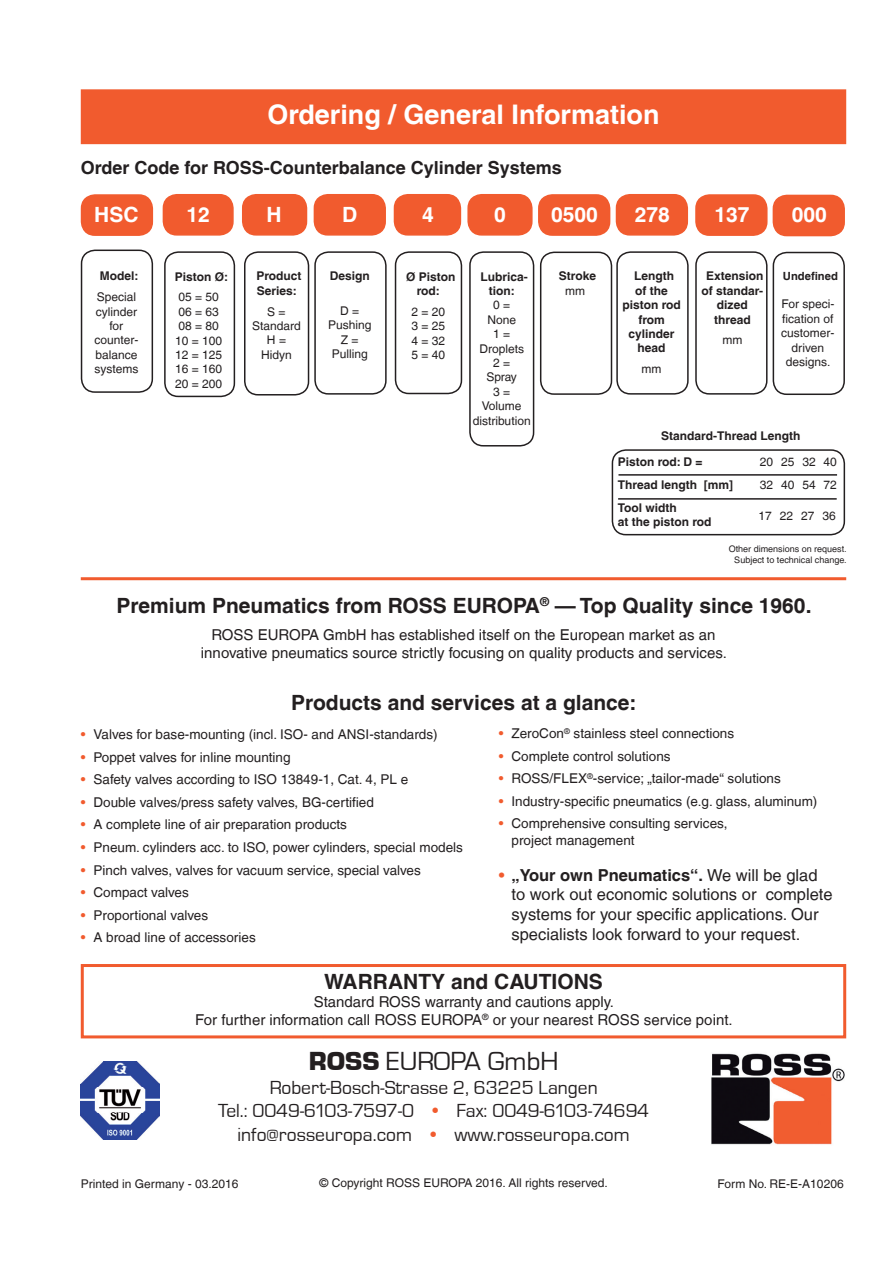
<style>
.page{position:relative;width:893px;height:1263px;background:#fff}
.page>*{position:absolute;margin:0;border:0;box-sizing:border-box;transform-origin:0 0}
.t1{font:700 27px "Helvetica LT";color:#fff}
.t2{font:27px "Eurostile T";color:#231f20}
.t3{font:700 21px "Helvetica LT";color:#231f20}
.t4{font:700 21px "Helvetica LT";color:#fff}
.t5{font:19.5px/23.4px "Eurostile T";color:#231f20;text-align:center}
.t6{font:700 18px "Helvetica LT";color:#231f20}
.t7{font:16.5px/19.8px "Helvetica LT";color:#231f20}
.t8{font:15px/18px "Helvetica LT";color:#231f20;text-align:center}
.t9{font:13.5px/16.2px "Helvetica LT";color:#231f20}
.t10{font:13.5px "Eurostile T";color:#231f20}
.t11{font:12px/14.4px "Helvetica LT";color:#231f20;text-align:center}
.t12{font:700 12px/14.4px "Helvetica LT";color:#231f20;text-align:center}
.t13{font:700 11.25px "Helvetica LT";color:#231f20}
.t14{font:9px/10.8px "Helvetica LT";color:#231f20;text-align:right}
.s1{color:#f15b2e}
.s2{font-weight:700}
.s3{font-family:"Eurostile T Blac"}
</style>
<div class="page">
<div style="left:81px;top:964px;width:765px;height:74px;border:3px solid #f15b2e"></div>
<div style="left:612px;top:449px;width:233px;height:86px;border:2px solid #231f20;border-radius:14px"></div>
<div style="left:81px;top:89px;width:765px;height:55px;background:#f15b2e;border:3px solid #f15b2e"></div>
<img style="left:711px;top:1053px;width:134px;height:92px">
<div style="left:82px;top:195px;width:70px;height:40px;background:#f15b2e;border-radius:14px"></div>
<div style="left:81px;top:194px;width:72px;height:42px;border:2px solid #f15b2e;border-radius:14px"></div>
<div style="left:81px;top:250px;width:72px;height:143px;border:2px solid #231f20;border-radius:14px"></div>
<div style="left:163px;top:195px;width:70px;height:40px;background:#f15b2e;border-radius:14px"></div>
<div style="left:163px;top:194px;width:71px;height:42px;border:2px solid #f15b2e;border-radius:14px"></div>
<div style="left:243px;top:195px;width:63px;height:40px;background:#f15b2e;border-radius:13px"></div>
<div style="left:242px;top:194px;width:65px;height:42px;border:2px solid #f15b2e;border-radius:13px"></div>
<div style="left:314px;top:195px;width:71px;height:40px;background:#f15b2e;border-radius:14px"></div>
<div style="left:314px;top:194px;width:72px;height:42px;border:2px solid #f15b2e;border-radius:14px"></div>
<div style="left:394px;top:195px;width:66px;height:40px;background:#f15b2e;border-radius:14px"></div>
<div style="left:394px;top:194px;width:67px;height:42px;border:2px solid #f15b2e;border-radius:14px"></div>
<div style="left:468px;top:195px;width:64px;height:40px;background:#f15b2e;border-radius:14px"></div>
<div style="left:467px;top:194px;width:66px;height:42px;border:2px solid #f15b2e;border-radius:14px"></div>
<div style="left:539px;top:195px;width:71px;height:40px;background:#f15b2e;border-radius:14px"></div>
<div style="left:538px;top:194px;width:72px;height:42px;border:2px solid #f15b2e;border-radius:14px"></div>
<div style="left:616px;top:195px;width:71px;height:40px;background:#f15b2e;border-radius:14px"></div>
<div style="left:616px;top:194px;width:72px;height:42px;border:2px solid #f15b2e;border-radius:14px"></div>
<div style="left:696px;top:195px;width:71px;height:40px;background:#f15b2e;border-radius:14px"></div>
<div style="left:695px;top:194px;width:72px;height:42px;border:2px solid #f15b2e;border-radius:14px"></div>
<div style="left:695px;top:251px;width:72px;height:144px;border:2px solid #231f20;border-radius:14px"></div>
<div style="left:616px;top:251px;width:73px;height:144px;border:2px solid #231f20;border-radius:14px"></div>
<div style="left:540px;top:252px;width:72px;height:143px;border:2px solid #231f20;border-radius:14px"></div>
<div style="left:469px;top:251px;width:65px;height:195px;border:2px solid #231f20;border-radius:14px"></div>
<div style="left:395px;top:251px;width:67px;height:143px;border:2px solid #231f20;border-radius:14px"></div>
<div style="left:773px;top:195px;width:71px;height:41px;background:#f15b2e;border-radius:14px"></div>
<div style="left:773px;top:195px;width:72px;height:41px;border:2px solid #f15b2e;border-radius:14px"></div>
<div style="left:773px;top:252px;width:72px;height:143px;border:2px solid #231f20;border-radius:14px"></div>
<div style="left:314px;top:251px;width:73px;height:144px;border:2px solid #231f20;border-radius:14px"></div>
<div style="left:244px;top:251px;width:65px;height:144px;border:2px solid #231f20;border-radius:13px"></div>
<div style="left:164px;top:251px;width:71px;height:146px;border:2px solid #231f20;border-radius:14px"></div>
<hr style="left:81px;top:577px;width:765px;height:3px;background:#f15b2e">
<img style="left:81px;top:1061px;width:79px;height:79px">
<hr style="left:618px;top:474px;width:219px;height:2px;background:#231f20">
<hr style="left:618px;top:498px;width:219px;height:2px;background:#231f20">
<h1 class="t1" style="left:267px;top:98px;width:394px">Ordering / General Information</h1>
<h3 class="t6" style="left:81px;top:156px;width:483px">Order Code for ROSS-Counterbalance Cylinder Systems</h3>
<h2 class="t4" style="left:94px;top:202px;width:46px">HSC</h2>
<p class="t12" style="left:100px;top:269px;width:40px">Model:</p>
<p class="t11" style="left:94px;top:290px;width:46px">Special cylinder for counter&shy;balance systems</p>
<h2 class="t4" style="left:187px;top:201px;width:25px">12</h2>
<p class="t12" style="left:175px;top:269px;width:55px">Piston Ø:</p>
<p class="t11" style="left:175px;top:290px;width:49px;text-align:left">05 = 50<br>06 = 63<br>08 = 80<br>10 = 100<br>12 = 125<br>16 = 160<br>20 = 200</p>
<h2 class="t4" style="left:267px;top:201px;width:17px">H</h2>
<p class="t12" style="left:256px;top:269px;width:47px;text-align:left">Product<br>Series:</p>
<p class="t11" style="left:252px;top:304px;width:50px">S =<br>Standard<br>H =<br>Hidyn</p>
<h2 class="t4" style="left:342px;top:202px;width:17px">D</h2>
<h2 class="t4" style="left:792px;top:202px;width:37px">000</h2>
<h2 class="t4" style="left:714px;top:202px;width:37px">137</h2>
<h2 class="t4" style="left:422px;top:202px;width:13px">4</h2>
<h2 class="t4" style="left:494px;top:202px;width:13px">0</h2>
<h2 class="t4" style="left:635px;top:202px;width:37px">278</h2>
<h2 class="t4" style="left:551px;top:202px;width:48px">0500</h2>
<p class="t12" style="left:330px;top:268px;width:42px">Design</p>
<p class="t11" style="left:328px;top:304px;width:45px">D =<br>Pushing<br>Z =<br>Pulling</p>
<p class="t12" style="left:406px;top:269px;width:51px">Ø Piston rod:</p>
<p class="t11" style="left:411px;top:304px;width:35px;text-align:justify">2 = 20<br>3 = 25<br>4 = 32<br>5 = 40</p>
<p class="t12" style="left:480px;top:269px;width:49px">Lubrica&shy;tion:</p>
<p class="t11" style="left:473px;top:298px;width:59px">0 =<br>None<br>1 =<br>Droplets<br>2 =<br>Spray<br>3 =<br>Volume distribution</p>
<p class="t12" style="left:559px;top:269px;width:39px">Stroke</p>
<p class="t11" style="left:565px;top:283px;width:21px">mm</p>
<p class="t12" style="left:622px;top:269px;width:60px">Length<br>of the piston rod from cylinder head</p>
<p class="t11" style="left:642px;top:362px;width:21px">mm</p>
<p class="t12" style="left:701px;top:269px;width:64px">Extension of standar&shy;dized thread</p>
<p class="t11" style="left:722px;top:333px;width:21px">mm</p>
<p class="t13" style="left:783px;top:270px;width:57px">Undefined</p>
<p class="t11" style="left:781px;top:297px;width:55px">For speci&shy;fication of customer&shy;driven designs.</p>
<p class="t12" style="left:661px;top:428px;width:141px">Standard-Thread Length</p>
<p class="t12" style="left:618px;top:454px;width:86px">Piston rod: D =</p>
<p class="t11" style="left:760px;top:455px;width:79px">20 25 32 40</p>
<p class="t12" style="left:618px;top:477px;width:117px">Thread length [mm]</p>
<p class="t11" style="left:760px;top:477px;width:79px">32 40 54 72</p>
<p class="t12" style="left:618px;top:500px;width:95px;text-align:left">Tool width<br>at the piston rod</p>
<p class="t11" style="left:758px;top:509px;width:79px">17 22 27 36</p>
<p class="t14" style="left:729px;top:543px;width:120px">Other dimensions on request.<br>Subject to technical change.</p>
<h2 class="t3" style="left:116px;top:593px;width:697px">Premium Pneumatics from ROSS EUROPA<sup>®</sup> — Top Quality since 1960.</h2>
<p class="t8" style="left:201px;top:625px;width:527px">ROSS EUROPA GmbH has established itself on the European market as an innovative pneumatics source strictly focusing on quality products and services.</p>
<h2 class="t3" style="left:291px;top:689px;width:347px">Products and services at a glance:</h2>
<p class="t9" style="left:81px;top:726px;width:358px"><span class="s1">•</span> Valves for base-mounting (incl. ISO- and ANSI-standards)</p>
<p class="t9" style="left:81px;top:749px;width:211px"><span class="s1">•</span> Poppet valves for inline mounting</p>
<p class="t9" style="left:81px;top:771px;width:329px"><span class="s1">•</span> Safety valves according to ISO 13849-1, Cat. 4, PL e</p>
<p class="t9" style="left:81px;top:794px;width:295px"><span class="s1">•</span> Double valves/press safety valves, BG-certified</p>
<p class="t9" style="left:81px;top:816px;width:268px"><span class="s1">•</span> A complete line of air preparation products</p>
<p class="t9" style="left:81px;top:839px;width:384px"><span class="s1">•</span> Pneum. cylinders acc. to ISO, power cylinders, special models</p>
<p class="t9" style="left:81px;top:862px;width:342px"><span class="s1">•</span> Pinch valves, valves for vacuum service, special valves</p>
<p class="t9" style="left:81px;top:884px;width:110px"><span class="s1">•</span> Compact valves</p>
<p class="t9" style="left:81px;top:907px;width:129px"><span class="s1">•</span> Proportional valves</p>
<p class="t9" style="left:81px;top:929px;width:177px"><span class="s1">•</span> A broad line of accessories</p>
<p class="t9" style="left:499px;top:725px;width:237px"><span class="s1">•</span> ZeroCon<sup>®</sup> stainless steel connections</p>
<p class="t9" style="left:499px;top:748px;width:173px"><span class="s1">•</span> Complete control solutions</p>
<p class="t9" style="left:499px;top:770px;width:284px"><span class="s1">•</span> ROSS/FLEX<sup>®</sup>-service; „tailor-made“ solutions</p>
<p class="t9" style="left:499px;top:793px;width:320px"><span class="s1">•</span> Industry-specific pneumatics (e.g. glass, aluminum)</p>
<p class="t9" style="left:511px;top:815px;width:217px;text-indent:-13px"><span class="s1">•</span> Comprehensive consulting services, project management</p>
<p class="t7" style="left:512px;top:865px;width:323px;text-indent:-13px"><span class="s1">•</span> <span class="s2">„Your own Pneumatics“.</span> We will be glad to work out economic solutions or complete systems for your specific applications. Our specialists look forward to your request.</p>
<h2 class="t3" style="left:324px;top:968px;width:280px">WARRANTY and CAUTIONS</h2>
<p class="t8" style="left:195px;top:992px;width:539px">Standard ROSS warranty and cautions apply.<br>For further information call ROSS EUROPA<sup>®</sup> or your nearest ROSS service point.</p>
<h1 class="t2" style="left:309px;top:1047px;width:251px"><span class="s3">ROSS</span> EUROPA GmbH</h1>
<h3 class="t5" style="left:218px;top:1076px;width:432px">Robert-Bosch-Strasse 2, 63225 Langen<br>Tel.: 0049-6103-7597-0 <span class="s1">•</span> Fax: 0049-6103-74694 info@rosseuropa.com <span class="s1">•</span> www.rosseuropa.com</h3>
<p class="t10" style="left:403px;top:1173px;width:123px">www.rosseuropa.com</p>
<p class="t7" style="left:837px;top:1174px;width:11px">5</p>
<p class="t11" style="left:320px;top:1176px;width:290px">© Copyright ROSS EUROPA 2016. All rights reserved.</p>
<p class="t11" style="left:81px;top:1176px;width:159px">Printed in Germany - 03.2016</p>
<p class="t11" style="left:718px;top:1176px;width:128px">Form No. RE-E-A10206</p>
</div>
